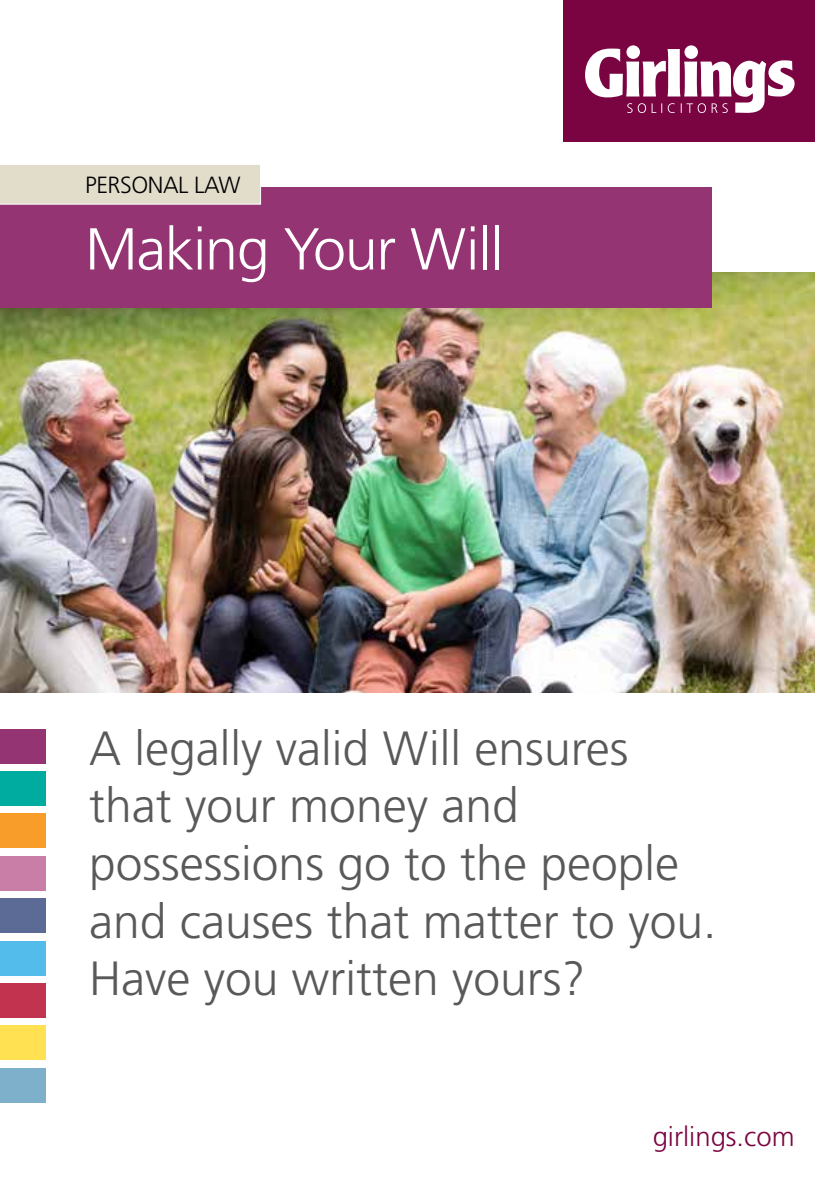
<style>
.page{position:relative;width:840px;height:1191px;background:#fff}
.page>*{position:absolute;margin:0;border:0;box-sizing:border-box;transform-origin:0 0}
.t1{font:300 59px "Frutiger LT Std";letter-spacing:-.02em;color:#fff}
.t2{font:300 48px/57.6px "Frutiger LT Std";color:#58595b}
.t3{font:300 27.4px "Frutiger LT Std";color:#7a0441}
.t4{font:300 23.4px "Frutiger LT Std";letter-spacing:-.02em;color:#000}
</style>
<div class="page">
<div style="left:563px;top:0;width:251px;height:142px;background:#7a0441"></div>
<svg style="left:626px;top:45px;width:13px;height:14px"></svg>
<svg style="left:684px;top:45px;width:13px;height:14px"></svg>
<svg style="left:585px;top:48px;width:209px;height:65px"></svg>
<img style="left:0;top:272px;width:814px;height:421px">
<div style="left:0;top:771px;width:45px;height:35px;background:#00aca0"></div>
<div style="left:0;top:813px;width:45px;height:35px;background:#f99d2a"></div>
<div style="left:0;top:898px;width:45px;height:35px;background:#5c6b96"></div>
<div style="left:0;top:856px;width:45px;height:34px;background:#c87ea7"></div>
<div style="left:0;top:940px;width:45px;height:35px;background:#54bceb"></div>
<div style="left:0;top:983px;width:45px;height:35px;background:#c23350"></div>
<div style="left:0;top:729px;width:45px;height:34px;background:#943473"></div>
<div style="left:0;top:1025px;width:45px;height:35px;background:#ffe152"></div>
<div style="left:0;top:1067px;width:45px;height:35px;background:#7eb0cc"></div>
<div style="left:0;top:187px;width:711px;height:120px;background:#943473"></div>
<div style="left:0;top:165px;width:261px;height:40px;background:#e2ddcb"></div>
<p class="t4" style="left:85px;top:172px;width:157px">PERSONAL LAW</p>
<p class="t1" style="left:85px;top:216px;width:419px">Making Your Will</p>
<p class="t2" style="left:89px;top:720px;width:628px">A legally valid Will ensures that your money and possessions go to the people and causes that matter to you.<br>Have you written yours?</p>
<p class="t3" style="left:652px;top:1120px;width:143px">girlings.com</p>
</div>
